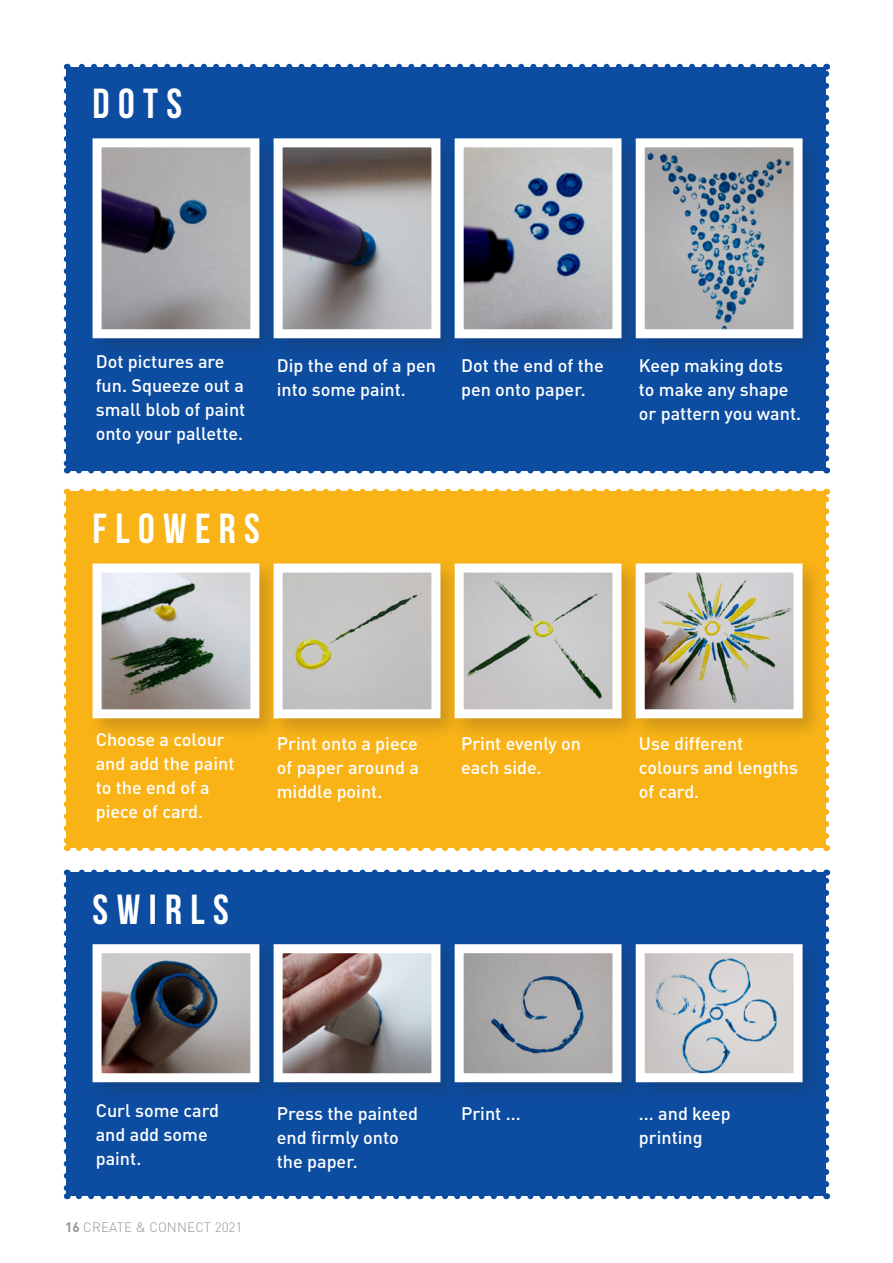
<style>
.page{position:relative;width:893px;height:1263px;background:#fff}
.page>*{position:absolute;margin:0;border:0;box-sizing:border-box;transform-origin:0 0}
.t1{font:700 42px "Bebas Neue";letter-spacing:.2em;color:#fff}
.t2{font:500 18px/24px "DIN Pro";color:#fff}
.t3{font:300 13.5px "DIN Pro";letter-spacing:.01em;color:#939598}
.s1{font-weight:700}
</style>
<div class="page">
<div style="left:67px;top:492px;width:759px;height:356px;background:#f9b317"></div>
<svg style="left:79px;top:848px;width:736px;height:3px"></svg>
<svg style="left:64px;top:504px;width:6px;height:347px"></svg>
<svg style="left:823px;top:489px;width:6px;height:347px"></svg>
<svg style="left:67px;top:489px;width:747px;height:3px"></svg>
<div style="left:87px;top:558px;width:195px;height:183px;background:#231f20;opacity:.2"></div>
<img style="left:103px;top:573px;width:146px;height:135px">
<div style="left:93px;top:563px;width:166px;height:155px;border:9px solid #fff"></div>
<div style="left:268px;top:558px;width:195px;height:183px;background:#231f20;opacity:.2"></div>
<div style="left:284px;top:573px;width:146px;height:135px;background:#c5c3c2"></div>
<div style="left:274px;top:563px;width:166px;height:155px;border:9px solid #fff"></div>
<div style="left:449px;top:558px;width:195px;height:183px;background:#231f20;opacity:.2"></div>
<img style="left:465px;top:573px;width:146px;height:135px">
<div style="left:455px;top:563px;width:166px;height:155px;border:9px solid #fff"></div>
<div style="left:630px;top:558px;width:195px;height:183px;background:#231f20;opacity:.2"></div>
<img style="left:646px;top:573px;width:146px;height:135px">
<div style="left:636px;top:563px;width:166px;height:155px;border:9px solid #fff"></div>
<div style="left:67px;top:67px;width:759px;height:403px;background:#0d4da1"></div>
<svg style="left:79px;top:470px;width:741px;height:3px"></svg>
<svg style="left:64px;top:79px;width:6px;height:394px"></svg>
<svg style="left:823px;top:64px;width:6px;height:395px"></svg>
<svg style="left:67px;top:64px;width:747px;height:3px"></svg>
<div style="left:87px;top:133px;width:195px;height:228px;background:#231f20;opacity:.2"></div>
<img style="left:103px;top:148px;width:146px;height:180px">
<div style="left:93px;top:138px;width:166px;height:200px;border:9px solid #fff"></div>
<div style="left:268px;top:133px;width:195px;height:228px;background:#231f20;opacity:.2"></div>
<img style="left:284px;top:148px;width:146px;height:180px">
<div style="left:274px;top:138px;width:166px;height:200px;border:9px solid #fff"></div>
<div style="left:449px;top:133px;width:195px;height:228px;background:#231f20;opacity:.2"></div>
<img style="left:465px;top:148px;width:146px;height:180px">
<div style="left:455px;top:138px;width:166px;height:200px;border:9px solid #fff"></div>
<div style="left:630px;top:133px;width:195px;height:228px;background:#231f20;opacity:.2"></div>
<img style="left:646px;top:148px;width:146px;height:180px">
<div style="left:636px;top:138px;width:166px;height:200px;border:9px solid #fff"></div>
<div style="left:67px;top:873px;width:759px;height:323px;background:#0d4da1"></div>
<svg style="left:79px;top:1196px;width:736px;height:3px"></svg>
<svg style="left:64px;top:884px;width:6px;height:315px"></svg>
<svg style="left:823px;top:870px;width:6px;height:314px"></svg>
<svg style="left:67px;top:870px;width:747px;height:3px"></svg>
<div style="left:87px;top:938px;width:195px;height:167px;background:#231f20;opacity:.2"></div>
<img style="left:103px;top:954px;width:146px;height:118px">
<div style="left:93px;top:944px;width:166px;height:138px;border:9px solid #fff"></div>
<div style="left:268px;top:938px;width:195px;height:167px;background:#231f20;opacity:.2"></div>
<img style="left:284px;top:954px;width:146px;height:118px">
<div style="left:274px;top:944px;width:166px;height:138px;border:9px solid #fff"></div>
<div style="left:449px;top:938px;width:195px;height:167px;background:#231f20;opacity:.2"></div>
<img style="left:465px;top:954px;width:146px;height:118px">
<div style="left:455px;top:944px;width:166px;height:138px;border:9px solid #fff"></div>
<div style="left:630px;top:938px;width:195px;height:167px;background:#231f20;opacity:.2"></div>
<img style="left:646px;top:954px;width:146px;height:118px">
<div style="left:636px;top:944px;width:166px;height:138px;border:9px solid #fff"></div>
<p class="t1" style="left:93px;top:81px;width:91px">DOTS</p>
<p class="t2" style="left:96px;top:348px;width:151px">Dot pictures are fun. Squeeze out a small blob of paint onto your pallette.</p>
<p class="t2" style="left:277px;top:351px;width:161px">Dip the end of a pen into some paint.</p>
<p class="t2" style="left:461px;top:351px;width:144px">Dot the end of the pen onto paper.</p>
<p class="t2" style="left:639px;top:351px;width:164px">Keep making dots to make any shape or pattern you want.</p>
<p class="t1" style="left:93px;top:506px;width:169px">FLOWERS</p>
<p class="t2" style="left:96px;top:726px;width:140px">Choose a colour and add the paint to the end of a piece of card.</p>
<p class="t2" style="left:277px;top:729px;width:144px;text-align:justify">Print onto a piece of paper around a middle point.</p>
<p class="t2" style="left:461px;top:729px;width:122px">Print evenly on each side.</p>
<p class="t2" style="left:639px;top:729px;width:161px">Use different colours and lengths of card.</p>
<p class="t1" style="left:93px;top:887px;width:138px">SWIRLS</p>
<p class="t2" style="left:96px;top:1096px;width:125px">Curl some card and add some paint.</p>
<p class="t2" style="left:277px;top:1100px;width:143px">Press the painted end firmly onto the paper.</p>
<p class="t2" style="left:461px;top:1100px;width:61px">Print ...</p>
<p class="t2" style="left:639px;top:1100px;width:93px">... and keep printing</p>
<p class="t3" style="left:65px;top:1216px;width:179px"><span class="s1">16</span> CREATE &amp; CONNECT 2021</p>
</div>
